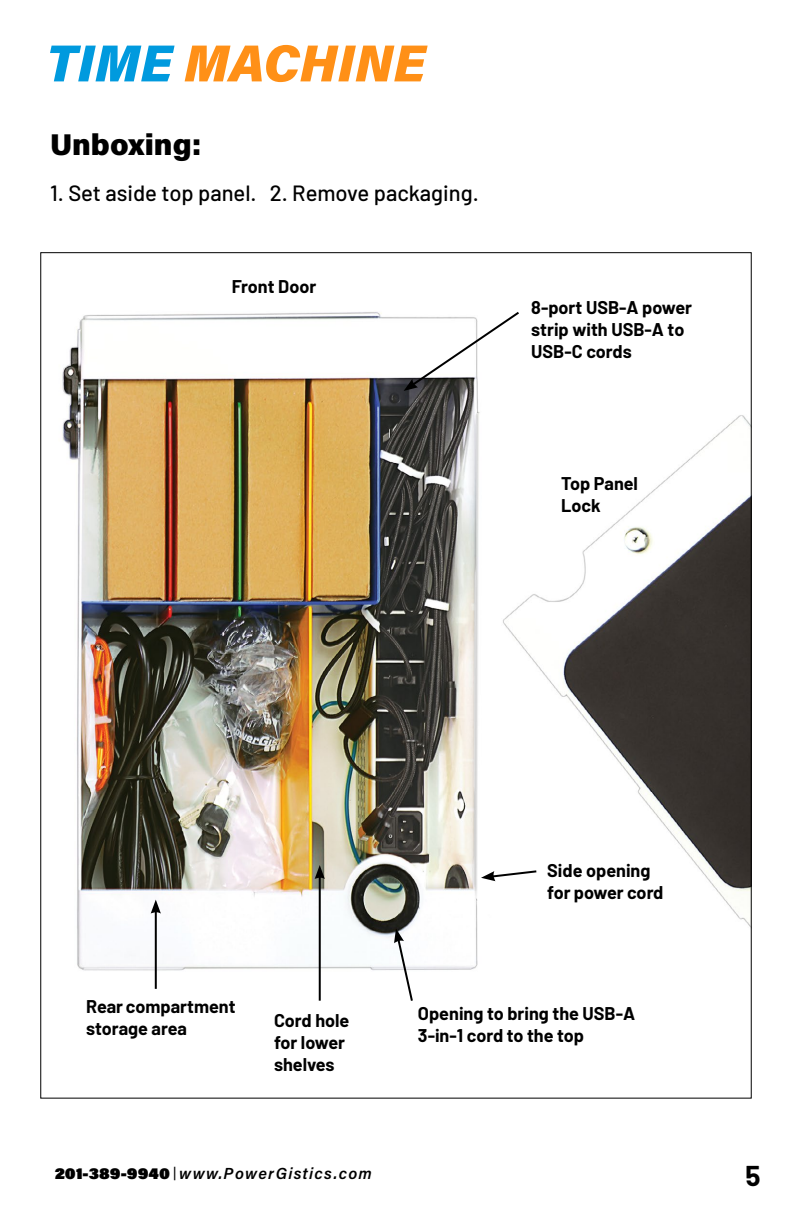
<style>
.page{position:relative;width:792px;height:1224px;background:#fff}
.page>*{position:absolute;margin:0;border:0;box-sizing:border-box;transform-origin:0 0}
.t1{font:italic 900 52px "Acumin Pro";letter-spacing:.005em;color:#ff9017}
.t2{font:900 30px "Acumin Pro";color:#000}
.t3{font:700 28px "Barlow";color:#000}
.t4{font:500 22px "Barlow";color:#000}
.t5{font:700 18px/22px "Barlow";color:#000}
.t6{font:italic 600 16px "Acumin Pro";letter-spacing:.085em;color:#000}
.s1{color:#009ade}
.s2{font-weight:900;font-style:normal}
.s3{font-family:"Barlow";font-weight:400;font-style:normal}
</style>
<div class="page">
<img style="left:62px;top:312px;width:688px;height:687px">
<hr style="left:319px;top:876px;width:2px;height:125px;background:#000">
<svg style="left:315px;top:865px;width:10px;height:14px"></svg>
<svg style="left:481px;top:869px;width:58px;height:12px"></svg>
<svg style="left:404px;top:312px;width:117px;height:79px"></svg>
<svg style="left:394px;top:929px;width:20px;height:72px"></svg>
<hr style="left:155px;top:911px;width:2px;height:78px;background:#000">
<svg style="left:151px;top:900px;width:10px;height:14px"></svg>
<h1 class="t1" style="left:47px;top:26px;width:380px"><span class="s1">TIME</span> MACHINE</h1>
<h2 class="t2" style="left:50px;top:123px;width:153px">Unboxing:</h2>
<p class="t4" style="left:50px;top:177px;width:430px">1. Set aside top panel. 2. Remove packaging.</p>
<p class="t5" style="left:232px;top:274px;width:86px">Front Door</p>
<p class="t5" style="left:531px;top:296px;width:162px">8-port USB-A power strip with USB-A to<br>USB-C cords</p>
<p class="t5" style="left:561px;top:471px;width:79px">Top Panel<br>Lock</p>
<p class="t5" style="left:86px;top:994px;width:151px">Rear compartment storage area</p>
<p class="t5" style="left:274px;top:1009px;width:77px">Cord hole for lower shelves</p>
<p class="t5" style="left:547px;top:858px;width:118px">Side opening for power cord</p>
<p class="t5" style="left:418px;top:1001px;width:219px">Opening to bring the USB-A<br>3-in-1 cord to the top</p>
<p class="t6" style="left:55px;top:1162px;width:319px"><span class="s2">201-389-9940</span> <span class="s3">|</span> www.PowerGistics.com</p>
<h3 class="t3" style="left:746px;top:1155px;width:17px">5</h3>
</div>
